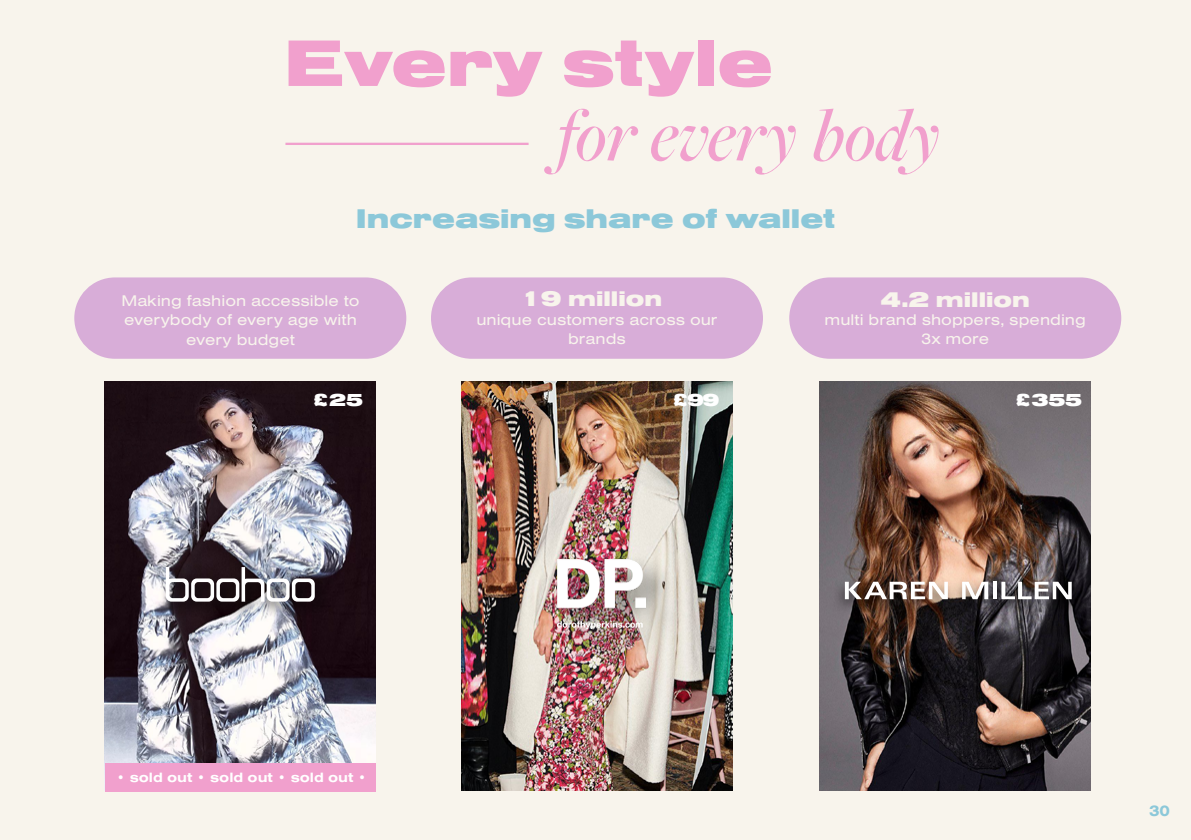
<style>
.page{position:relative;width:1191px;height:840px;background:#fff}
.page>*{position:absolute;margin:0;border:0;box-sizing:border-box;transform-origin:0 0}
.t1{font:italic 500 78px "Freight Big Pro";color:#f1a0cd}
.t2{font:900 68px "Nimbus San Ext";color:#f1a0cd}
.t3{font:900 28px "Nimbus San Ext";color:#8cc8d9}
.t4{font:900 22px "Nimbus San Ext";color:#f8f4ec}
.t5{font:900 18px "Nimbus San Ext";color:#fff}
.t6{font:16px/19.2px "Nimbus San Ext";color:#f8f4ec;text-align:center}
.t7{font:700 16px "Nimbus San Ext";color:#8cc8d9}
.t8{font:700 14px "Nimbus San Ext";color:#fff}
</style>
<div class="page">
<div style="left:0;top:0;width:1191px;height:839px;background:#f8f4ec"></div>
<hr style="left:285px;top:143px;width:243px;height:2px;background:#f1a0cd">
<div style="left:74px;top:277px;width:332px;height:81px;background:#d8add8;border-radius:41px"></div>
<div style="left:431px;top:277px;width:332px;height:81px;background:#d8add8;border-radius:41px"></div>
<div style="left:789px;top:277px;width:332px;height:81px;background:#d8add8;border-radius:41px"></div>
<img style="left:105px;top:381px;width:271px;height:382px">
<img style="left:461px;top:381px;width:271px;height:408px">
<img style="left:820px;top:381px;width:270px;height:408px">
<div style="left:161px;top:561px;width:171px;height:57px;background:#000;opacity:.75"></div>
<svg style="left:166px;top:566px;width:149px;height:35px;background:#777378"></svg>
<div style="left:833px;top:575px;width:249px;height:40px;background:#000;opacity:.6"></div>
<svg style="left:962px;top:581px;width:26px;height:18px"></svg>
<svg style="left:1001px;top:581px;width:70px;height:18px"></svg>
<hr style="left:993px;top:581px;width:3px;height:18px;background:#fff">
<svg style="left:845px;top:581px;width:103px;height:18px;background:#a89992"></svg>
<div style="left:552px;top:553px;width:126px;height:105px;background:#000;opacity:.47"></div>
<img style="left:558px;top:559px;width:88px;height:68px">
<div style="left:105px;top:763px;width:271px;height:28px;background:#f1a0cd"></div>
<h2 class="t2" style="left:284px;top:25px;width:490px">Every style</h2>
<h1 class="t1" style="left:556px;top:84px;width:386px">for every body</h1>
<h3 class="t3" style="left:356px;top:203px;width:480px">Increasing share of wallet</h3>
<p class="t6" style="left:121px;top:290px;width:239px">Making fashion accessible to everybody of every age with every budget</p>
<h3 class="t4" style="left:520px;top:286px;width:144px">19 million</h3>
<h3 class="t4" style="left:880px;top:287px;width:151px">4.2 million</h3>
<p class="t6" style="left:476px;top:309px;width:243px">unique customers across our brands</p>
<p class="t6" style="left:824px;top:309px;width:263px">multi brand shoppers, spending<br>3x more</p>
<p class="t5" style="left:312px;top:389px;width:52px">£25</p>
<p class="t5" style="left:672px;top:389px;width:49px">£99</p>
<p class="t5" style="left:1014px;top:389px;width:69px">£355</p>
<p class="t8" style="left:116px;top:767px;width:252px">• sold out • sold out • sold out •</p>
<p class="t7" style="left:1149px;top:799px;width:22px">30</p>
</div>
